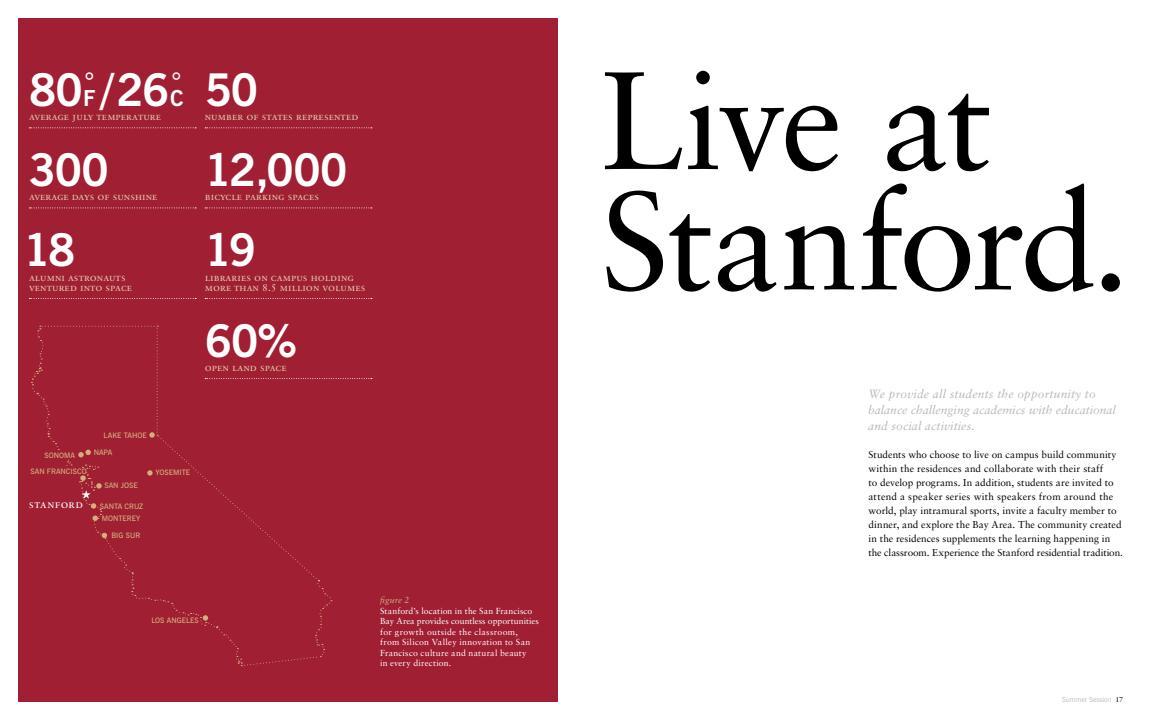
<style>
.page{position:relative;width:1152px;height:720px;background:#fff}
.page>*{position:absolute;margin:0;border:0;box-sizing:border-box;transform-origin:0 0}
.t1{font:138.8px/120.4px "Sabon";letter-spacing:-.03em;color:#000}
.t2{font:700 45px "News Gothic BT";letter-spacing:-.025em;color:#fff}
.t3{font:700 26.2px "News Gothic BT";color:#fff}
.t4{font:italic 12px/16px "Sabon";letter-spacing:.01em;color:#b6b8ba}
.t5{font:11.5px "Sabon Roman SC";letter-spacing:.025em;color:#fff}
.t6{font:10.5px/10px "Sabon Roman SC";letter-spacing:.01em;color:#e3cbab}
.t7{font:10px/14px "Sabon";letter-spacing:.005em;color:#000}
.t8{font:8.8px/10.5px "Sabon";letter-spacing:.025em;color:#fff}
.t9{font:italic 8.8px "Sabon";color:#d3af7e}
.t10{font:600 7.5px/12.7px "News Gothic BT";color:#d3af7e}
.t11{font:7px "News Gothic BT";color:#b6b8ba}
.s1{font-size:22px}
.s2{font-family:"Sabon";color:#000}
</style>
<div class="page">
<div style="left:18px;top:18px;width:540px;height:684px;background:#a01f33"></div>
<svg style="left:205px;top:208px;width:167px;height:1px"></svg>
<svg style="left:205px;top:127px;width:167px;height:1px"></svg>
<svg style="left:205px;top:298px;width:167px;height:1px"></svg>
<svg style="left:29px;top:127px;width:167px;height:1px"></svg>
<svg style="left:29px;top:298px;width:167px;height:1px"></svg>
<svg style="left:29px;top:208px;width:167px;height:1px"></svg>
<svg style="left:31px;top:326px;width:341px;height:341px"></svg>
<h2 class="t2" style="left:85px;top:62px;width:99px"><sup>°</sup> /26<span class="s1">C</span></h2>
<h3 class="t3" style="left:172px;top:66px;width:10px">°</h3>
<h2 class="t2" style="left:29px;top:62px;width:68px">80<span class="s1">F</span></h2>
<p class="t6" style="left:29px;top:112px;width:134px">average july temperature</p>
<h2 class="t2" style="left:29px;top:142px;width:81px">300</h2>
<p class="t6" style="left:29px;top:192px;width:130px">average days of sunshine</p>
<h2 class="t2" style="left:24px;top:223px;width:53px">18</h2>
<p class="t6" style="left:29px;top:272px;width:105px">alumni astronauts ventured into space</p>
<h2 class="t2" style="left:205px;top:62px;width:55px">50</h2>
<p class="t6" style="left:205px;top:112px;width:155px">number of states represented</p>
<h2 class="t2" style="left:205px;top:142px;width:144px">12,000</h2>
<p class="t6" style="left:205px;top:192px;width:116px">bicycle parking spaces</p>
<h2 class="t2" style="left:205px;top:223px;width:53px">19</h2>
<p class="t6" style="left:205px;top:272px;width:162px">libraries on campus holding more than 8.5 million volumes</p>
<h2 class="t2" style="left:205px;top:313px;width:94px">60%</h2>
<p class="t6" style="left:205px;top:362px;width:83px">open land space</p>
<p class="t10" style="left:105px;top:429px;width:45px">LAKE TAHOE</p>
<p class="t10" style="left:104px;top:429px;width:45px">LAKE TAHOE</p>
<h1 class="t1" style="left:600px;top:59px;width:532px">Live at<br>Stanford.</h1>
<p class="t4" style="left:868px;top:386px;width:249px">We provide all students the opportunity to balance challenging academics with educational and social activities.</p>
<p class="t10" style="left:94px;top:446px;width:20px">NAPA</p>
<p class="t10" style="left:44px;top:449px;width:32px">SONOMA</p>
<p class="t7" style="left:868px;top:447px;width:256px">Students who choose to live on campus build community within the residences and collaborate with their staff<br>to develop programs. In addition, students are invited to attend a speaker series with speakers from around the world, play intramural sports, invite a faculty member to dinner, and explore the Bay Area. The community created in the residences supplements the learning happening in the classroom. Experience the Stanford residential tradition.</p>
<p class="t10" style="left:31px;top:465px;width:58px">SAN FRANCISCO</p>
<p class="t10" style="left:155px;top:466px;width:36px">YOSEMITE</p>
<p class="t10" style="left:104px;top:479px;width:35px">SAN JOSE</p>
<p class="t5" style="left:29px;top:497px;width:56px">stanford</p>
<p class="t10" style="left:100px;top:500px;width:45px">SANTA CRUZ<br>MONTEREY</p>
<p class="t10" style="left:111px;top:529px;width:30px">BIG SUR</p>
<p class="t10" style="left:151px;top:614px;width:48px">LOS ANGELES</p>
<p class="t9" style="left:380px;top:595px;width:31px">figure 2</p>
<p class="t8" style="left:380px;top:605px;width:160px">Stanford’s location in the San Francisco Bay Area provides countless opportunities for growth outside the classroom, from Silicon Valley innovation to San Francisco culture and natural beauty<br>in every direction.</p>
<p class="t11" style="left:1062px;top:695px;width:63px">Summer Session <span class="s2">17</span></p>
</div>
